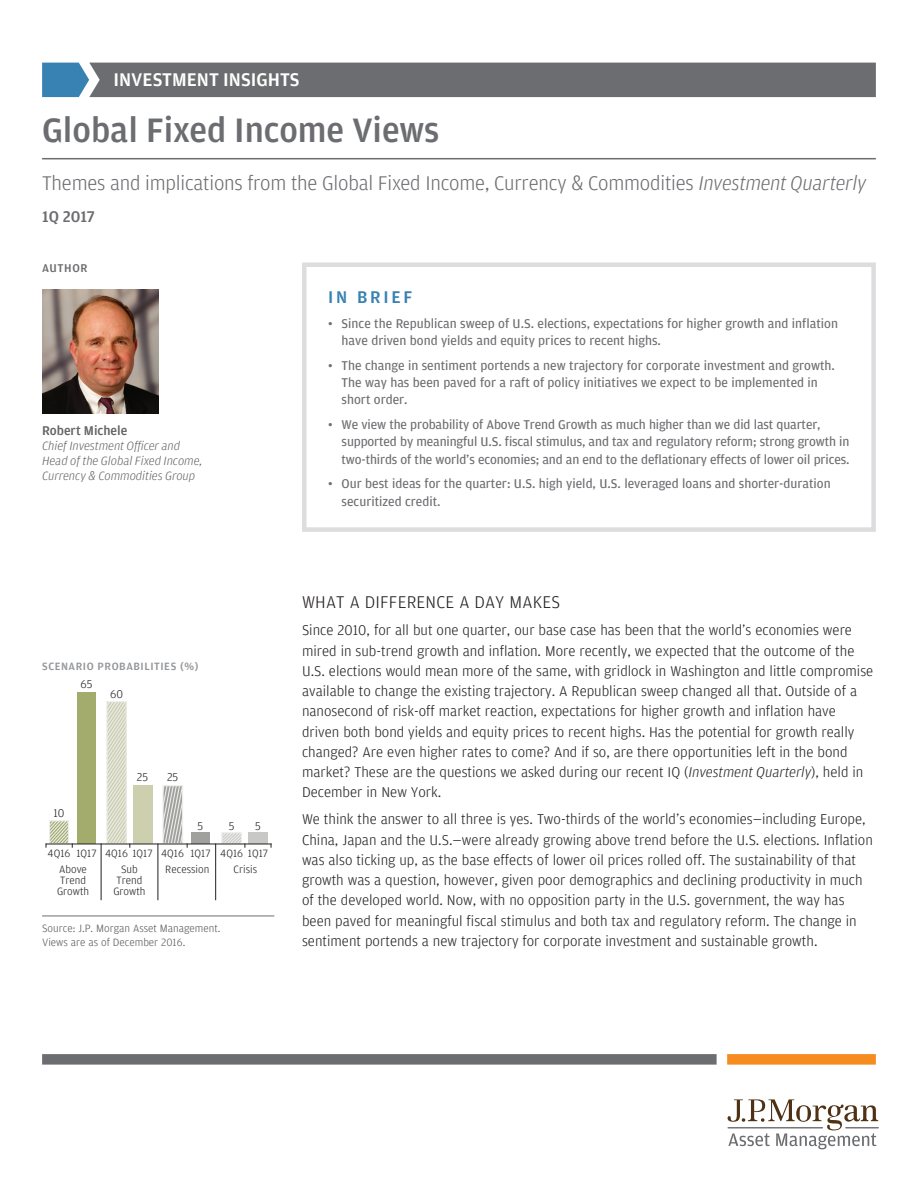
<style>
.page{position:relative;width:918px;height:1188px;background:#fff}
.page>*{position:absolute;margin:0;border:0;box-sizing:border-box;transform-origin:0 0}
.t1{font:500 36px "Amplitude";color:#6c6d70}
.t2{font:300 21px "Amplitude";letter-spacing:-.01em;color:#6c6d70}
.t3{font:500 19.5px "Amplitude";color:#fff}
._1st_Subhead{font:300 18px "Amplitude";letter-spacing:.01em;color:#231f20}
.Sidebar_Title{font:500 18px "Amplitude";letter-spacing:.15em;color:#3881b3}
.t4{font:500 16.5px "Amplitude";color:#6c6d70}
.Body_Copy_after_Subh{font:300 15px/20.2px "Amplitude";color:#231f20}
.t5{font:13.5px/17.2px "Amplitude";color:#6c6d70}
.Name{font:500 13.5px "Amplitude";color:#636366}
.Title___Division{font:italic 300 12.75px/15px "Amplitude";color:#636366}
.t6{font:300 12px "Amplitude";color:#231f20}
.t7{font:500 12px "Amplitude";letter-spacing:.05em;color:#6c6d70}
.t8{font:300 11.25px/11.2px "Amplitude";color:#231f20;text-align:center}
.Source_with_Score{font:300 11.25px/13.5px "Amplitude";color:#57585a}
.Chart_Title{font:500 11.25px "Amplitude";letter-spacing:.05em;color:#939598}
.s1{font-style:italic}
</style>
<div class="page">
<div style="left:42px;top:1054px;width:675px;height:11px;background:#6c6d70"></div>
<div style="left:727px;top:1054px;width:149px;height:11px;background:#f68b1f"></div>
<hr style="left:845px;top:1127px;width:34px;height:1px;background:#6c6d70">
<hr style="left:727px;top:1127px;width:96px;height:1px;background:#6c6d70">
<svg style="left:728px;top:1099px;width:150px;height:50px"></svg>
<div style="left:42px;top:63px;width:834px;height:34px;background:#6c6d70"></div>
<hr style="left:42px;top:158px;width:834px;height:1px;background:#6c6d70">
<div style="left:302px;top:262px;width:574px;height:270px;border:4px solid #dcdddf"></div>
<img style="left:42px;top:289px;width:117px;height:125px">
<div style="left:77px;top:692px;width:19px;height:152px;background:#a3ac6c"></div>
<div style="left:49px;top:820px;width:20px;height:24px;border:1px solid #eceded"></div>
<div style="left:106px;top:701px;width:21px;height:143px;border:1px solid #eceded"></div>
<div style="left:221px;top:832px;width:21px;height:12px;border:1px solid #eceded"></div>
<div style="left:162px;top:785px;width:21px;height:59px;border:1px solid #eceded"></div>
<div style="left:133px;top:785px;width:19px;height:59px;background:#cdd0ae"></div>
<div style="left:191px;top:832px;width:19px;height:12px;background:#a0a19c"></div>
<div style="left:248px;top:833px;width:20px;height:11px;background:#c8c8c6"></div>
<hr style="left:46px;top:844px;width:225px;height:1px;background:#231f20">
<hr style="left:101px;top:844px;width:1px;height:56px;background:#231f20">
<svg style="left:222px;top:833px;width:24px;height:14px"></svg>
<hr style="left:215px;top:844px;width:1px;height:56px;background:#231f20">
<svg style="left:163px;top:786px;width:25px;height:61px"></svg>
<hr style="left:158px;top:844px;width:1px;height:56px;background:#231f20">
<svg style="left:107px;top:702px;width:24px;height:145px"></svg>
<svg style="left:46px;top:821px;width:27px;height:26px"></svg>
<hr style="left:42px;top:916px;width:232px;height:1px;background:#6c6d70">
<h3 class="t3" style="left:114px;top:67px;width:188px">INVESTMENT INSIGHTS</h3>
<h1 class="t1" style="left:42px;top:107px;width:399px">Global Fixed Income Views</h1>
<h2 class="t2" style="left:42px;top:170px;width:825px">Themes and implications from the Global Fixed Income, Currency &amp; Commodities <span class="s1">Investment Quarterly</span></h2>
<p class="t4" style="left:42px;top:207px;width:54px">1Q 2017</p>
<p class="t7" style="left:42px;top:261px;width:47px">AUTHOR</p>
<p class="Name" style="left:42px;top:422px;width:87px">Robert Michele</p>
<p class="Title___Division" style="left:42px;top:439px;width:162px">Chief Investment Officer and<br>Head of the Global Fixed Income,<br>Currency &amp; Commodities Group</p>
<p class="Sidebar_Title" style="left:328px;top:286px;width:86px">IN BRIEF</p>
<p class="t5" style="left:342px;top:314px;width:498px;text-indent:-14px">• Since the Republican sweep of U.S. elections, expectations for higher growth and inflation have driven bond yields and equity prices to recent highs.</p>
<p class="t5" style="left:342px;top:356px;width:495px;text-indent:-14px">• The change in sentiment portends a new trajectory for corporate investment and growth.<br>The way has been paved for a raft of policy initiatives we expect to be implemented in short order.</p>
<p class="t5" style="left:342px;top:416px;width:509px;text-indent:-14px">• We view the probability of Above Trend Growth as much higher than we did last quarter, supported by meaningful U.S. fiscal stimulus, and tax and regulatory reform; strong growth in two-thirds of the world’s economies; and an end to the deflationary effects of lower oil prices.</p>
<p class="t5" style="left:342px;top:475px;width:491px;text-indent:-14px">• Our best ideas for the quarter: U.S. high yield, U.S. leveraged loans and shorter-duration securitized credit.</p>
<p class="Chart_Title" style="left:42px;top:659px;width:158px">SCENARIO PROBABILITIES (%)</p>
<p class="t6" style="left:80px;top:677px;width:13px">65</p>
<p class="t6" style="left:110px;top:687px;width:14px">60</p>
<p class="t6" style="left:137px;top:770px;width:13px">25</p>
<p class="t6" style="left:167px;top:770px;width:13px">25</p>
<p class="t6" style="left:54px;top:806px;width:13px">10</p>
<p class="t8" style="left:48px;top:847px;width:24px">4Q16</p>
<p class="t8" style="left:76px;top:847px;width:22px">1Q17</p>
<p class="t6" style="left:198px;top:818px;width:7px">5</p>
<p class="t6" style="left:229px;top:818px;width:7px">5</p>
<p class="t8" style="left:220px;top:847px;width:49px">4Q16 1Q17</p>
<p class="t6" style="left:255px;top:818px;width:7px">5</p>
<p class="t8" style="left:105px;top:847px;width:49px">4Q16 1Q17</p>
<p class="t8" style="left:161px;top:847px;width:24px">4Q16</p>
<p class="t8" style="left:190px;top:847px;width:22px">1Q17</p>
<p class="t8" style="left:57px;top:863px;width:34px;text-align:left">Above<br>Trend<br>Growth</p>
<p class="t8" style="left:165px;top:863px;width:46px">Recession</p>
<p class="t8" style="left:234px;top:863px;width:25px">Crisis</p>
<p class="t8" style="left:113px;top:863px;width:34px">Sub<br>Trend<br>Growth</p>
<p class="Source_with_Score" style="left:42px;top:922px;width:180px">Source: J.P. Morgan Asset Management.<br>Views are as of December 2016.</p>
<p class="_1st_Subhead" style="left:302px;top:591px;width:260px">WHAT A DIFFERENCE A DAY MAKES</p>
<p class="Body_Copy_after_Subh" style="left:302px;top:620px;width:573px">Since 2010, for all but one quarter, our base case has been that the world’s economies were mired in sub-trend growth and inflation. More recently, we expected that the outcome of the U.S. elections would mean more of the same, with gridlock in Washington and little compromise available to change the existing trajectory. A Republican sweep changed all that. Outside of a nanosecond of risk-off market reaction, expectations for higher growth and inflation have driven both bond yields and equity prices to recent highs. Has the potential for growth really changed? Are even higher rates to come? And if so, are there opportunities left in the bond market? These are the questions we asked during our recent IQ (<span class="s1">Investment Quarterly</span>), held in December in New York.</p>
<p class="Body_Copy_after_Subh" style="left:302px;top:809px;width:572px">We think the answer to all three is yes. Two-thirds of the world’s economies—including Europe, China, Japan and the U.S.—were already growing above trend before the U.S. elections. Inflation was also ticking up, as the base effects of lower oil prices rolled off. The sustainability of that growth was a question, however, given poor demographics and declining productivity in much of the developed world. Now, with no opposition party in the U.S. government, the way has been paved for meaningful fiscal stimulus and both tax and regulatory reform. The change in sentiment portends a new trajectory for corporate investment and sustainable growth.</p>
</div>
